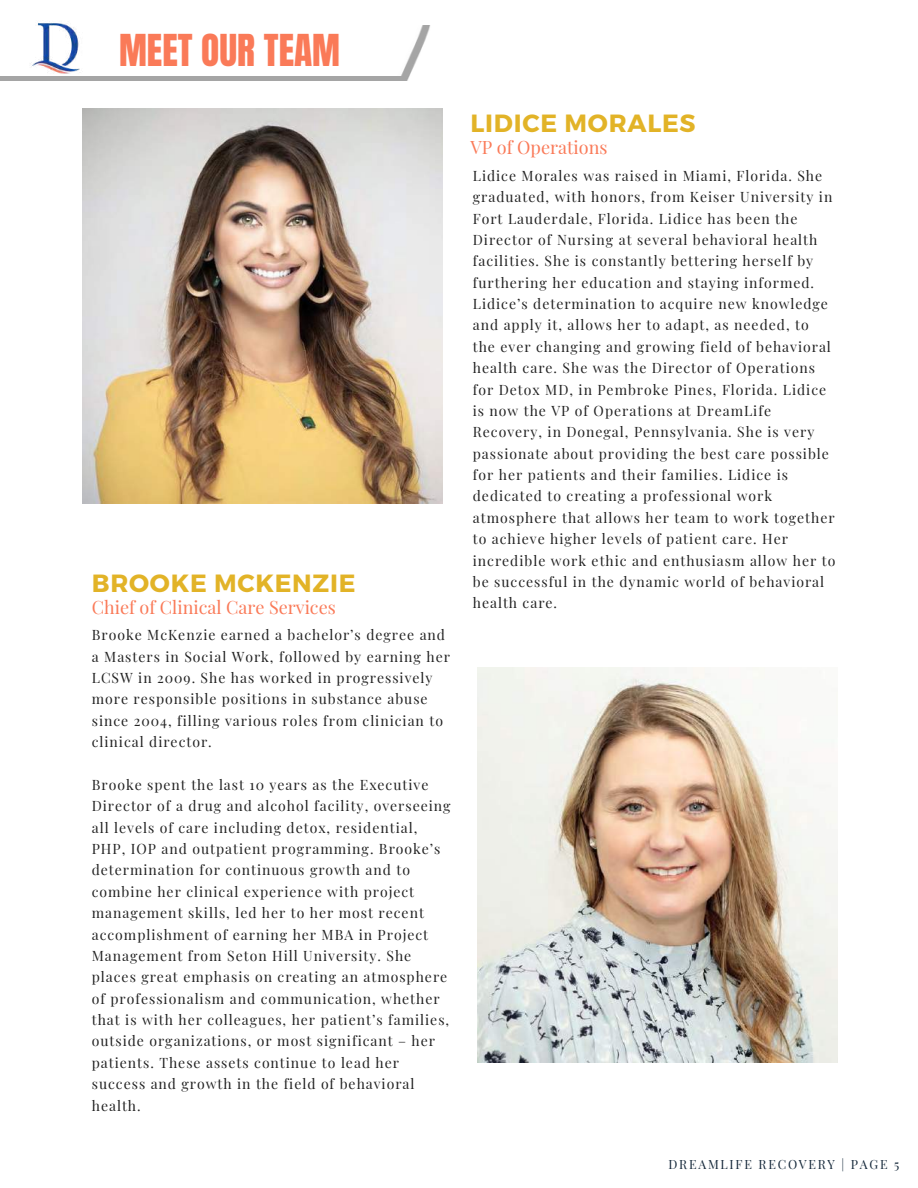
<style>
.page{position:relative;width:918px;height:1188px;background:#fff}
.page>*{position:absolute;margin:0;border:0;box-sizing:border-box;transform-origin:0 0}
.t1{font:37.35px "Anton";color:#fa7a58}
.t2{font:700 24.9px "Montserrat";letter-spacing:.03em;color:#e2b327}
.t3{font:18px "Playfair Display";color:#fa7a58}
.t4{font:13.95px/21.5px "Playfair Display";letter-spacing:.07em;color:#222}
.t5{font:12.45px "Playfair Display";letter-spacing:.14em;color:#15283a}
</style>
<div class="page">
<img style="left:83px;top:109px;width:360px;height:395px">
<img style="left:477px;top:667px;width:360px;height:395px">
<img style="left:400px;top:25px;width:31px;height:51px">
<img style="left:29px;top:23px;width:54px;height:55px">
<h1 class="t1" style="left:119px;top:23px;width:223px">MEET OUR TEAM</h1>
<h2 class="t2" style="left:92px;top:567px;width:265px">BROOKE MCKENZIE</h2>
<p class="t3" style="left:92px;top:595px;width:246px">Chief of Clinical Care Services</p>
<p class="t4" style="left:92px;top:624px;width:360px">Brooke McKenzie earned a bachelor’s degree and a Masters in Social Work, followed by earning her LCSW in 2009. She has worked in progressively more responsible positions in substance abuse since 2004, filling various roles from clinician to clinical director.</p>
<p class="t4" style="left:92px;top:773px;width:360px">Brooke spent the last 10 years as the Executive Director of a drug and alcohol facility, overseeing all levels of care including detox, residential, PHP, IOP and outpatient programming. Brooke’s determination for continuous growth and to combine her clinical experience with project management skills, led her to her most recent accomplishment of earning her MBA in Project Management from Seton Hill University. She places great emphasis on creating an atmosphere of professionalism and communication, whether that is with her colleagues, her patient’s families, outside organizations, or most significant – her patients. These assets continue to lead her success and growth in the field of behavioral health.</p>
<h2 class="t2" style="left:471px;top:106px;width:226px">LIDICE MORALES</h2>
<p class="t3" style="left:471px;top:135px;width:138px">VP of Operations</p>
<p class="t4" style="left:473px;top:164px;width:364px">Lidice Morales was raised in Miami, Florida. She graduated, with honors, from Keiser University in Fort Lauderdale, Florida. Lidice has been the Director of Nursing at several behavioral health facilities. She is constantly bettering herself by furthering her education and staying informed.<br>Lidice’s determination to acquire new knowledge and apply it, allows her to adapt, as needed, to<br>the ever changing and growing field of behavioral health care. She was the Director of Operations for Detox MD, in Pembroke Pines, Florida. Lidice is now the VP of Operations at DreamLife Recovery, in Donegal, Pennsylvania. She is very passionate about providing the best care possible for her patients and their families. Lidice is dedicated to creating a professional work atmosphere that allows her team to work together to achieve higher levels of patient care. Her incredible work ethic and enthusiasm allow her to be successful in the dynamic world of behavioral health care.</p>
<p class="t5" style="left:669px;top:1155px;width:232px">DREAMLIFE RECOVERY | PAGE 5</p>
</div>
